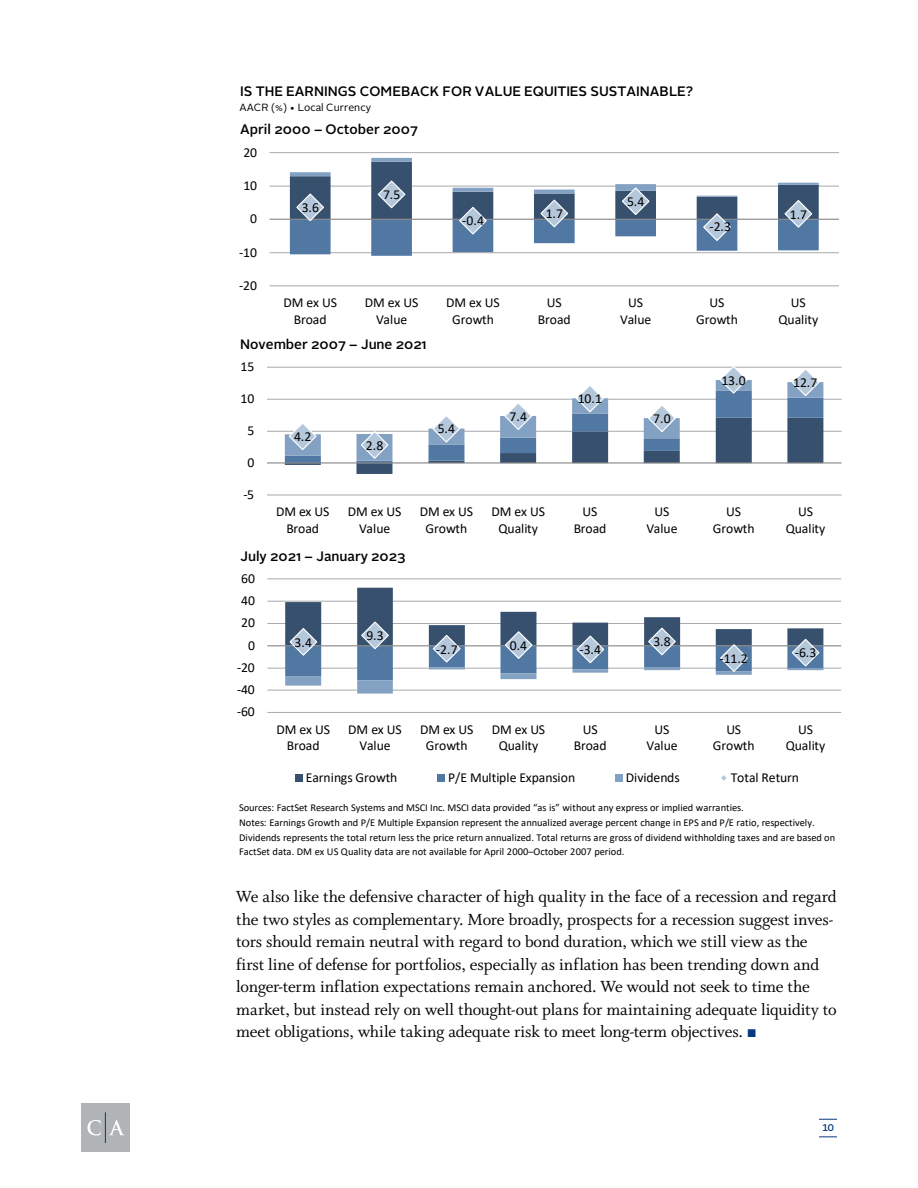
<style>
.page{position:relative;width:918px;height:1188px;background:#fff}
.page>*{position:absolute;margin:0;border:0;box-sizing:border-box;transform-origin:0 0}
.t1{font:18px/22.5px "Whitman";letter-spacing:-.01em;color:#000}
.t2{font:13.65px/16.5px "Calibri";letter-spacing:-.005em;color:#000;text-align:center}
.t3{font:500 13.65px "Alright Sans";color:#000}
.t4{font:10.5px/14.7px "Calibri";letter-spacing:-.005em;color:#000}
.t5{font:10.5px "Alright Sans";letter-spacing:.005em;color:#000}
.t6{font:500 9.75px "Alright Sans";color:#083981}
.s1{font-family:"Garamond";font-size:16.5px;color:#083981}
</style>
<div class="page">
<hr style="left:270px;top:286px;width:569px;height:1px;background:#a7a9ac">
<hr style="left:270px;top:252px;width:569px;height:1px;background:#a7a9ac">
<hr style="left:270px;top:186px;width:569px;height:1px;background:#a7a9ac">
<hr style="left:270px;top:152px;width:569px;height:1px;background:#a7a9ac">
<hr style="left:270px;top:219px;width:569px;height:1px;background:#868686">
<svg style="left:290px;top:158px;width:529px;height:98px"></svg>
<hr style="left:267px;top:495px;width:574px;height:1px;background:#a7a9ac">
<hr style="left:267px;top:431px;width:574px;height:1px;background:#a7a9ac">
<hr style="left:267px;top:399px;width:574px;height:1px;background:#a7a9ac">
<hr style="left:267px;top:367px;width:574px;height:1px;background:#a7a9ac">
<hr style="left:267px;top:462px;width:574px;height:2px;background:#868686">
<svg style="left:285px;top:366px;width:538px;height:108px"></svg>
<hr style="left:267px;top:712px;width:574px;height:1px;background:#a7a9ac">
<hr style="left:267px;top:690px;width:574px;height:1px;background:#a7a9ac">
<hr style="left:267px;top:668px;width:574px;height:1px;background:#a7a9ac">
<hr style="left:267px;top:623px;width:574px;height:1px;background:#a7a9ac">
<hr style="left:267px;top:601px;width:574px;height:1px;background:#a7a9ac">
<hr style="left:267px;top:579px;width:574px;height:1px;background:#a7a9ac">
<hr style="left:267px;top:645px;width:574px;height:1px;background:#868686">
<svg style="left:285px;top:588px;width:538px;height:106px"></svg>
<div style="left:295px;top:774px;width:8px;height:8px;background:#36506d"></div>
<div style="left:437px;top:774px;width:8px;height:8px;background:#5078a3"></div>
<div style="left:615px;top:774px;width:8px;height:8px;background:#83a1c2"></div>
<svg style="left:721px;top:775px;width:6px;height:6px"></svg>
<div style="left:81px;top:1103px;width:49px;height:49px;background:#b1b4b6"></div>
<svg style="left:87px;top:1120px;width:14px;height:16px"></svg>
<svg style="left:109px;top:1120px;width:15px;height:15px"></svg>
<hr style="left:105px;top:1112px;width:1px;height:31px;background:#083981">
<svg style="left:819px;top:1119px;width:18px;height:1px"></svg>
<svg style="left:819px;top:1137px;width:18px;height:1px"></svg>
<p class="t3" style="left:240px;top:82px;width:455px">IS THE EARNINGS COMEBACK FOR VALUE EQUITIES SUSTAINABLE?</p>
<p class="t5" style="left:239px;top:100px;width:133px">AACR (%) • Local Currency</p>
<p class="t3" style="left:240px;top:120px;width:179px">April 2000 – October 2007</p>
<p class="t2" style="left:243px;top:144px;width:15px">20</p>
<p class="t2" style="left:243px;top:177px;width:15px">10</p>
<p class="t2" style="left:250px;top:210px;width:8px">0</p>
<p class="t2" style="left:239px;top:243px;width:19px">-10</p>
<p class="t2" style="left:239px;top:277px;width:19px">-20</p>
<p class="t2" style="left:302px;top:199px;width:19px">3.6</p>
<p class="t2" style="left:383px;top:186px;width:19px">7.5</p>
<p class="t2" style="left:462px;top:212px;width:23px">-0.4</p>
<p class="t2" style="left:546px;top:205px;width:19px">1.7</p>
<p class="t2" style="left:627px;top:193px;width:19px">5.4</p>
<p class="t2" style="left:709px;top:218px;width:23px">-2.3</p>
<p class="t2" style="left:790px;top:205px;width:19px">1.7</p>
<p class="t2" style="left:284px;top:294px;width:55px">DM ex US<br>Broad</p>
<p class="t2" style="left:365px;top:294px;width:55px">DM ex US<br>Value</p>
<p class="t2" style="left:446px;top:294px;width:55px">DM ex US<br>Growth</p>
<p class="t2" style="left:538px;top:294px;width:34px">US<br>Broad</p>
<p class="t2" style="left:620px;top:294px;width:33px">US<br>Value</p>
<p class="t2" style="left:696px;top:294px;width:43px">US<br>Growth</p>
<p class="t2" style="left:779px;top:294px;width:41px">US<br>Quality</p>
<p class="t3" style="left:240px;top:334px;width:188px">November 2007 – June 2021</p>
<p class="t2" style="left:241px;top:358px;width:15px">15</p>
<p class="t2" style="left:241px;top:390px;width:15px">10</p>
<p class="t2" style="left:247px;top:422px;width:8px">5</p>
<p class="t2" style="left:247px;top:454px;width:8px">0</p>
<p class="t2" style="left:243px;top:486px;width:12px">-5</p>
<p class="t2" style="left:294px;top:428px;width:19px">4.2</p>
<p class="t2" style="left:366px;top:437px;width:19px">2.8</p>
<p class="t2" style="left:438px;top:420px;width:19px">5.4</p>
<p class="t2" style="left:510px;top:408px;width:19px">7.4</p>
<p class="t2" style="left:578px;top:390px;width:26px">10.1</p>
<p class="t2" style="left:653px;top:410px;width:19px">7.0</p>
<p class="t2" style="left:721px;top:372px;width:26px">13.0</p>
<p class="t2" style="left:793px;top:374px;width:26px">12.7</p>
<p class="t2" style="left:276px;top:503px;width:55px">DM ex US<br>Broad</p>
<p class="t2" style="left:348px;top:503px;width:55px">DM ex US<br>Value</p>
<p class="t2" style="left:420px;top:503px;width:55px">DM ex US<br>Growth</p>
<p class="t2" style="left:492px;top:503px;width:55px">DM ex US<br>Quality</p>
<p class="t2" style="left:574px;top:503px;width:34px">US<br>Broad</p>
<p class="t2" style="left:646px;top:503px;width:33px">US<br>Value</p>
<p class="t2" style="left:713px;top:503px;width:43px">US<br>Growth</p>
<p class="t2" style="left:786px;top:503px;width:41px">US<br>Quality</p>
<p class="t3" style="left:240px;top:547px;width:167px">July 2021 – January 2023</p>
<p class="t2" style="left:241px;top:570px;width:15px">60</p>
<p class="t2" style="left:241px;top:592px;width:15px">40</p>
<p class="t2" style="left:241px;top:614px;width:15px">20</p>
<p class="t2" style="left:248px;top:637px;width:8px">0</p>
<p class="t2" style="left:237px;top:659px;width:19px">-20</p>
<p class="t2" style="left:237px;top:681px;width:19px">-40</p>
<p class="t2" style="left:237px;top:703px;width:19px">-60</p>
<p class="t2" style="left:295px;top:634px;width:19px">3.4</p>
<p class="t2" style="left:366px;top:627px;width:19px">9.3</p>
<p class="t2" style="left:436px;top:640px;width:23px">-2.7</p>
<p class="t2" style="left:510px;top:637px;width:19px">0.4</p>
<p class="t2" style="left:579px;top:641px;width:23px">-3.4</p>
<p class="t2" style="left:653px;top:633px;width:19px">3.8</p>
<p class="t2" style="left:719px;top:650px;width:30px">-11.2</p>
<p class="t2" style="left:795px;top:644px;width:23px">-6.3</p>
<p class="t2" style="left:277px;top:721px;width:55px">DM ex US<br>Broad</p>
<p class="t2" style="left:348px;top:721px;width:55px">DM ex US<br>Value</p>
<p class="t2" style="left:420px;top:721px;width:55px">DM ex US<br>Growth</p>
<p class="t2" style="left:492px;top:721px;width:55px">DM ex US<br>Quality</p>
<p class="t2" style="left:574px;top:721px;width:34px">US<br>Broad</p>
<p class="t2" style="left:646px;top:721px;width:33px">US<br>Value</p>
<p class="t2" style="left:713px;top:721px;width:43px">US<br>Growth</p>
<p class="t2" style="left:786px;top:721px;width:41px">US<br>Quality</p>
<p class="t2" style="left:306px;top:769px;width:93px">Earnings Growth</p>
<p class="t2" style="left:448px;top:769px;width:129px">P/E Multiple Expansion</p>
<p class="t2" style="left:626px;top:769px;width:55px">Dividends</p>
<p class="t2" style="left:731px;top:769px;width:70px">Total Return</p>
<p class="t4" style="left:239px;top:800px;width:598px">Sources: FactSet Research Systems and MSCI Inc. MSCI data provided “as is” without any express or implied warranties.<br>Notes: Earnings Growth and P/E Multiple Expansion represent the annualized average percent change in EPS and P/E ratio, respectively.<br>Dividends represents the total return less the price return annualized. Total returns are gross of dividend withholding taxes and are based on FactSet data. DM ex US Quality data are not available for April 2000–October 2007 period.</p>
<p class="t1" style="left:236px;top:886px;width:602px">We also like the defensive character of high quality in the face of a recession and regard the two styles as complementary. More broadly, prospects for a recession suggest inves&shy;tors should remain neutral with regard to bond duration, which we still view as the first line of defense for portfolios, especially as inflation has been trending down and longer-term inflation expectations remain anchored. We would not seek to time the market, but instead rely on well thought-out plans for maintaining adequate liquidity to meet obligations, while taking adequate risk to meet long-term objectives. <span class="s1">■</span></p>
<p class="t6" style="left:822px;top:1121px;width:13px">10</p>
</div>
